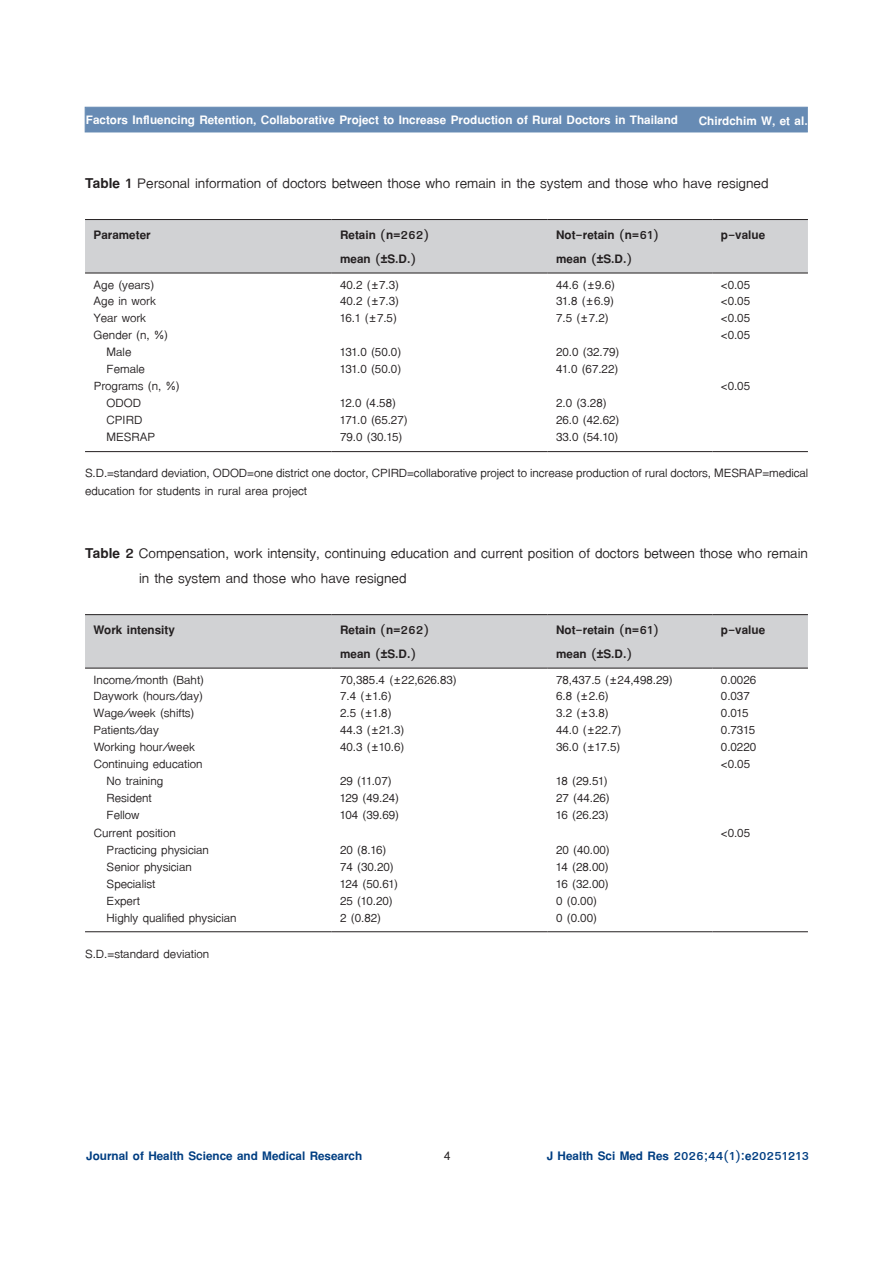
<style>
.page{position:relative;width:893px;height:1263px;background:#fff}
.page>*{position:absolute;margin:0;border:0;box-sizing:border-box;transform-origin:0 0}
._04__π_ÈÕ___ËÕß{font:21px/25.2px "TF Lanna";color:#231f20}
._04__π_ÈÕ___ËÕß-2{font:18px/18px "TF Lanna";color:#231f20}
._04__π_ÈÕ___ËÕß-3{font:700 18px "TF Lanna";color:#231f20}
.t1{font:700 18px "TF Lanna";color:#fff}
.t2{font:700 18px "TF Lanna";color:#013e82}
.t3{font:700 18px "Cordia UPC";color:#231f20}
.s1{font-weight:700}
</style>
<div class="page">
<div style="left:85px;top:107px;width:723px;height:25px;background:#678bb4"></div>
<div style="left:85px;top:220px;width:723px;height:53px;background:#d1d2d4"></div>
<hr style="left:85px;top:451px;width:247px;height:1px;background:#231f20">
<hr style="left:332px;top:451px;width:216px;height:1px;background:#231f20">
<hr style="left:548px;top:451px;width:164px;height:1px;background:#231f20">
<hr style="left:712px;top:451px;width:96px;height:1px;background:#231f20">
<hr style="left:85px;top:219px;width:247px;height:1px;background:#231f20">
<hr style="left:332px;top:219px;width:216px;height:1px;background:#231f20">
<hr style="left:548px;top:219px;width:164px;height:1px;background:#231f20">
<hr style="left:712px;top:219px;width:96px;height:1px;background:#231f20">
<hr style="left:85px;top:273px;width:247px;height:1px;background:#231f20">
<hr style="left:332px;top:273px;width:216px;height:1px;background:#231f20">
<hr style="left:548px;top:273px;width:164px;height:1px;background:#231f20">
<hr style="left:712px;top:273px;width:96px;height:1px;background:#231f20">
<div style="left:85px;top:615px;width:723px;height:53px;background:#d1d2d4"></div>
<hr style="left:85px;top:931px;width:247px;height:1px;background:#231f20">
<hr style="left:332px;top:931px;width:216px;height:1px;background:#231f20">
<hr style="left:548px;top:931px;width:164px;height:1px;background:#231f20">
<hr style="left:712px;top:931px;width:96px;height:1px;background:#231f20">
<hr style="left:85px;top:614px;width:247px;height:1px;background:#231f20">
<hr style="left:332px;top:614px;width:216px;height:1px;background:#231f20">
<hr style="left:548px;top:614px;width:164px;height:1px;background:#231f20">
<hr style="left:712px;top:614px;width:96px;height:1px;background:#231f20">
<hr style="left:85px;top:668px;width:247px;height:1px;background:#231f20">
<hr style="left:332px;top:668px;width:216px;height:1px;background:#231f20">
<hr style="left:548px;top:668px;width:164px;height:1px;background:#231f20">
<hr style="left:712px;top:668px;width:96px;height:1px;background:#231f20">
<p class="t1" style="left:86px;top:109px;width:723px">Factors Influencing Retention, Collaborative Project to Increase Production of Rural Doctors in Thailand Chirdchim W, et al.</p>
<p class="_04__π_ÈÕ___ËÕß" style="left:85px;top:171px;width:685px"><span class="s1">Table 1</span> Personal information of doctors between those who remain in the system and those who have resigned</p>
<p class="_04__π_ÈÕ___ËÕß-3" style="left:94px;top:224px;width:59px">Parameter</p>
<p class="_04__π_ÈÕ___ËÕß-3" style="left:340px;top:224px;width:91px">Retain (n=262)</p>
<p class="_04__π_ÈÕ___ËÕß-3" style="left:556px;top:224px;width:104px">Not-retain (n=61)</p>
<p class="_04__π_ÈÕ___ËÕß-3" style="left:721px;top:224px;width:46px">p-value</p>
<p class="_04__π_ÈÕ___ËÕß-3" style="left:340px;top:247px;width:77px">mean (±S.D.)</p>
<p class="_04__π_ÈÕ___ËÕß-3" style="left:556px;top:247px;width:77px">mean (±S.D.)</p>
<p class="_04__π_ÈÕ___ËÕß-2" style="left:94px;top:276px;width:62px">Age (years)</p>
<p class="_04__π_ÈÕ___ËÕß-2" style="left:340px;top:276px;width:60px">40.2 (±7.3)</p>
<p class="_04__π_ÈÕ___ËÕß-2" style="left:556px;top:276px;width:60px">44.6 (±9.6)</p>
<p class="_04__π_ÈÕ___ËÕß-2" style="left:721px;top:276px;width:31px">&lt;0.05</p>
<p class="_04__π_ÈÕ___ËÕß-2" style="left:94px;top:292px;width:64px">Age in work</p>
<p class="_04__π_ÈÕ___ËÕß-2" style="left:340px;top:292px;width:60px">40.2 (±7.3)</p>
<p class="_04__π_ÈÕ___ËÕß-2" style="left:556px;top:292px;width:59px">31.8 (±6.9)</p>
<p class="_04__π_ÈÕ___ËÕß-2" style="left:721px;top:292px;width:31px">&lt;0.05</p>
<p class="_04__π_ÈÕ___ËÕß-2" style="left:94px;top:309px;width:54px">Year work</p>
<p class="_04__π_ÈÕ___ËÕß-2" style="left:340px;top:309px;width:58px">16.1 (±7.5)</p>
<p class="_04__π_ÈÕ___ËÕß-2" style="left:556px;top:309px;width:54px">7.5 (±7.2)</p>
<p class="_04__π_ÈÕ___ËÕß-2" style="left:721px;top:309px;width:31px">&lt;0.05</p>
<p class="_04__π_ÈÕ___ËÕß-2" style="left:94px;top:326px;width:76px">Gender (n, %)</p>
<p class="_04__π_ÈÕ___ËÕß-2" style="left:721px;top:326px;width:31px">&lt;0.05</p>
<p class="_04__π_ÈÕ___ËÕß-2" style="left:107px;top:343px;width:26px">Male</p>
<p class="_04__π_ÈÕ___ËÕß-2" style="left:340px;top:343px;width:63px">131.0 (50.0)</p>
<p class="_04__π_ÈÕ___ËÕß-2" style="left:556px;top:343px;width:65px">20.0 (32.79)</p>
<p class="_04__π_ÈÕ___ËÕß-2" style="left:107px;top:360px;width:40px">Female</p>
<p class="_04__π_ÈÕ___ËÕß-2" style="left:340px;top:360px;width:63px">131.0 (50.0)</p>
<p class="_04__π_ÈÕ___ËÕß-2" style="left:556px;top:360px;width:64px">41.0 (67.22)</p>
<p class="_04__π_ÈÕ___ËÕß-2" style="left:94px;top:377px;width:87px">Programs (n, %)</p>
<p class="_04__π_ÈÕ___ËÕß-2" style="left:721px;top:377px;width:31px">&lt;0.05</p>
<p class="_04__π_ÈÕ___ËÕß-2" style="left:107px;top:394px;width:36px">ODOD</p>
<p class="_04__π_ÈÕ___ËÕß-2" style="left:340px;top:394px;width:57px">12.0 (4.58)</p>
<p class="_04__π_ÈÕ___ËÕß-2" style="left:556px;top:394px;width:52px">2.0 (3.28)</p>
<p class="_04__π_ÈÕ___ËÕß-2" style="left:107px;top:411px;width:37px">CPIRD</p>
<p class="_04__π_ÈÕ___ËÕß-2" style="left:340px;top:411px;width:69px">171.0 (65.27)</p>
<p class="_04__π_ÈÕ___ËÕß-2" style="left:556px;top:411px;width:65px">26.0 (42.62)</p>
<p class="_04__π_ÈÕ___ËÕß-2" style="left:107px;top:428px;width:50px">MESRAP</p>
<p class="_04__π_ÈÕ___ËÕß-2" style="left:340px;top:428px;width:64px">79.0 (30.15)</p>
<p class="_04__π_ÈÕ___ËÕß-2" style="left:556px;top:428px;width:64px">33.0 (54.10)</p>
<p class="_04__π_ÈÕ___ËÕß-2" style="left:85px;top:464px;width:725px">S.D.=standard deviation, ODOD=one district one doctor, CPIRD=collaborative project to increase production of rural doctors, MESRAP=medical education for students in rural area project</p>
<p class="_04__π_ÈÕ___ËÕß" style="left:139px;top:541px;width:670px;text-indent:-54px"><span class="s1">Table 2</span> Compensation, work intensity, continuing education and current position of doctors between those who remain in the system and those who have resigned</p>
<p class="_04__π_ÈÕ___ËÕß-3" style="left:94px;top:619px;width:83px">Work intensity</p>
<p class="_04__π_ÈÕ___ËÕß-3" style="left:340px;top:619px;width:91px">Retain (n=262)</p>
<p class="_04__π_ÈÕ___ËÕß-3" style="left:556px;top:619px;width:104px">Not-retain (n=61)</p>
<p class="_04__π_ÈÕ___ËÕß-3" style="left:721px;top:619px;width:46px">p-value</p>
<p class="_04__π_ÈÕ___ËÕß-3" style="left:340px;top:642px;width:77px">mean (±S.D.)</p>
<p class="_04__π_ÈÕ___ËÕß-3" style="left:556px;top:642px;width:77px">mean (±S.D.)</p>
<p class="_04__π_ÈÕ___ËÕß-2" style="left:94px;top:671px;width:112px">Income/month (Baht)</p>
<p class="_04__π_ÈÕ___ËÕß-2" style="left:340px;top:671px;width:118px">70,385.4 (±22,626.83)</p>
<p class="_04__π_ÈÕ___ËÕß-2" style="left:556px;top:671px;width:118px">78,437.5 (±24,498.29)</p>
<p class="_04__π_ÈÕ___ËÕß-2" style="left:721px;top:671px;width:37px">0.0026</p>
<p class="_04__π_ÈÕ___ËÕß-2" style="left:94px;top:687px;width:111px">Daywork (hours/day)</p>
<p class="_04__π_ÈÕ___ËÕß-2" style="left:340px;top:687px;width:53px">7.4 (±1.6)</p>
<p class="_04__π_ÈÕ___ËÕß-2" style="left:556px;top:687px;width:54px">6.8 (±2.6)</p>
<p class="_04__π_ÈÕ___ËÕß-2" style="left:721px;top:687px;width:30px">0.037</p>
<p class="_04__π_ÈÕ___ËÕß-2" style="left:94px;top:704px;width:102px">Wage/week (shifts)</p>
<p class="_04__π_ÈÕ___ËÕß-2" style="left:340px;top:704px;width:53px">2.5 (±1.8)</p>
<p class="_04__π_ÈÕ___ËÕß-2" style="left:556px;top:704px;width:54px">3.2 (±3.8)</p>
<p class="_04__π_ÈÕ___ËÕß-2" style="left:721px;top:704px;width:29px">0.015</p>
<p class="_04__π_ÈÕ___ËÕß-2" style="left:94px;top:721px;width:67px">Patients/day</p>
<p class="_04__π_ÈÕ___ËÕß-2" style="left:340px;top:721px;width:66px">44.3 (±21.3)</p>
<p class="_04__π_ÈÕ___ËÕß-2" style="left:556px;top:721px;width:67px">44.0 (±22.7)</p>
<p class="_04__π_ÈÕ___ËÕß-2" style="left:721px;top:721px;width:36px">0.7315</p>
<p class="_04__π_ÈÕ___ËÕß-2" style="left:94px;top:738px;width:103px">Working hour/week</p>
<p class="_04__π_ÈÕ___ËÕß-2" style="left:340px;top:738px;width:66px">40.3 (±10.6)</p>
<p class="_04__π_ÈÕ___ËÕß-2" style="left:556px;top:738px;width:66px">36.0 (±17.5)</p>
<p class="_04__π_ÈÕ___ËÕß-2" style="left:721px;top:738px;width:37px">0.0220</p>
<p class="_04__π_ÈÕ___ËÕß-2" style="left:94px;top:755px;width:110px">Continuing education</p>
<p class="_04__π_ÈÕ___ËÕß-2" style="left:721px;top:755px;width:31px">&lt;0.05</p>
<p class="_04__π_ÈÕ___ËÕß-2" style="left:107px;top:772px;width:58px">No training</p>
<p class="_04__π_ÈÕ___ËÕß-2" style="left:340px;top:772px;width:53px">29 (11.07)</p>
<p class="_04__π_ÈÕ___ËÕß-2" style="left:556px;top:772px;width:53px">18 (29.51)</p>
<p class="_04__π_ÈÕ___ËÕß-2" style="left:107px;top:789px;width:47px">Resident</p>
<p class="_04__π_ÈÕ___ËÕß-2" style="left:340px;top:789px;width:60px">129 (49.24)</p>
<p class="_04__π_ÈÕ___ËÕß-2" style="left:556px;top:789px;width:55px">27 (44.26)</p>
<p class="_04__π_ÈÕ___ËÕß-2" style="left:107px;top:806px;width:34px">Fellow</p>
<p class="_04__π_ÈÕ___ËÕß-2" style="left:340px;top:806px;width:60px">104 (39.69)</p>
<p class="_04__π_ÈÕ___ËÕß-2" style="left:556px;top:806px;width:54px">16 (26.23)</p>
<p class="_04__π_ÈÕ___ËÕß-2" style="left:94px;top:823px;width:84px">Current position</p>
<p class="_04__π_ÈÕ___ËÕß-2" style="left:721px;top:823px;width:31px">&lt;0.05</p>
<p class="_04__π_ÈÕ___ËÕß-2" style="left:107px;top:840px;width:104px">Practicing physician</p>
<p class="_04__π_ÈÕ___ËÕß-2" style="left:340px;top:840px;width:48px">20 (8.16)</p>
<p class="_04__π_ÈÕ___ËÕß-2" style="left:556px;top:840px;width:55px">20 (40.00)</p>
<p class="_04__π_ÈÕ___ËÕß-2" style="left:107px;top:857px;width:87px">Senior physician</p>
<p class="_04__π_ÈÕ___ËÕß-2" style="left:340px;top:857px;width:55px">74 (30.20)</p>
<p class="_04__π_ÈÕ___ËÕß-2" style="left:556px;top:857px;width:54px">14 (28.00)</p>
<p class="_04__π_ÈÕ___ËÕß-2" style="left:107px;top:874px;width:50px">Specialist</p>
<p class="_04__π_ÈÕ___ËÕß-2" style="left:340px;top:874px;width:59px">124 (50.61)</p>
<p class="_04__π_ÈÕ___ËÕß-2" style="left:556px;top:874px;width:54px">16 (32.00)</p>
<p class="_04__π_ÈÕ___ËÕß-2" style="left:107px;top:891px;width:35px">Expert</p>
<p class="_04__π_ÈÕ___ËÕß-2" style="left:340px;top:891px;width:54px">25 (10.20)</p>
<p class="_04__π_ÈÕ___ËÕß-2" style="left:556px;top:891px;width:42px">0 (0.00)</p>
<p class="_04__π_ÈÕ___ËÕß-2" style="left:107px;top:908px;width:131px">Highly qualified physician</p>
<p class="_04__π_ÈÕ___ËÕß-2" style="left:340px;top:908px;width:42px">2 (0.82)</p>
<p class="_04__π_ÈÕ___ËÕß-2" style="left:556px;top:908px;width:42px">0 (0.00)</p>
<p class="_04__π_ÈÕ___ËÕß-2" style="left:85px;top:945px;width:126px">S.D.=standard deviation</p>
<p class="t2" style="left:86px;top:1145px;width:277px">Journal of Health Science and Medical Research</p>
<p class="t3" style="left:444px;top:1145px;width:8px">4</p>
<p class="t2" style="left:547px;top:1145px;width:264px">J Health Sci Med Res 2026;44(1):e20251213</p>
</div>
